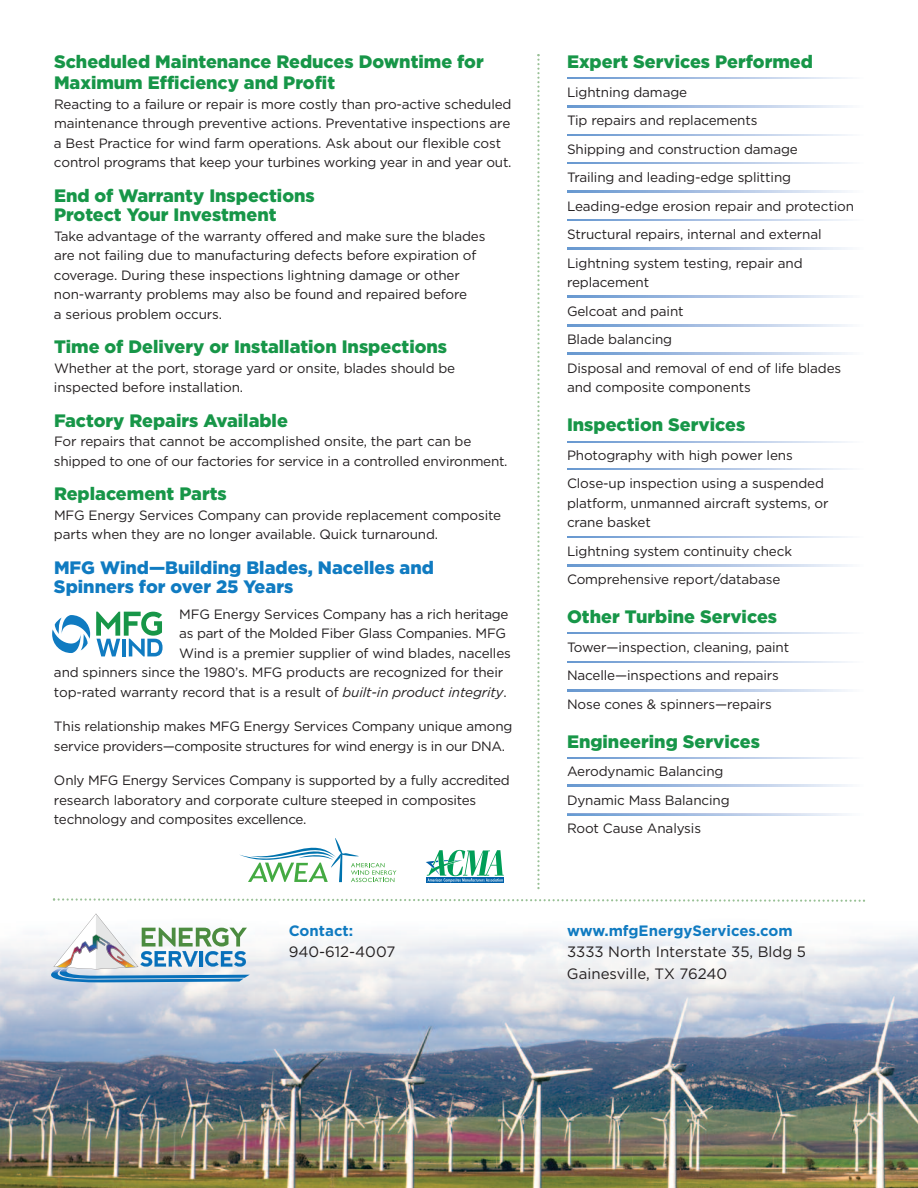
<style>
.page{position:relative;width:918px;height:1188px;background:#fff}
.page>*{position:absolute;margin:0;border:0;box-sizing:border-box;transform-origin:0 0}
.t1{font:900 18px/21px "Gotham";color:#179648}
.t2{font:900 18px/19.5px "Gotham";color:#107bc1}
.t3{font:15px/21.8px "Gotham";color:#231f20}
.t4{font:700 15px "Gotham";color:#107bc1}
.t5{font:13.5px/28.5px "Gotham";letter-spacing:-.01em;color:#231f20}
.s1{font-style:italic}
</style>
<div class="page">
<img style="left:0;top:786px;width:918px;height:402px">
<svg style="left:537px;top:54px;width:3px;height:835px"></svg>
<svg style="left:52px;top:615px;width:38px;height:38px"></svg>
<svg style="left:96px;top:612px;width:67px;height:44px"></svg>
<img style="left:567px;top:77px;width:281px;height:2px">
<img style="left:567px;top:106px;width:281px;height:1px">
<img style="left:567px;top:134px;width:281px;height:2px">
<img style="left:567px;top:162px;width:281px;height:2px">
<img style="left:567px;top:191px;width:281px;height:1px">
<img style="left:567px;top:219px;width:281px;height:2px">
<img style="left:567px;top:248px;width:281px;height:1px">
<img style="left:567px;top:296px;width:281px;height:1px">
<img style="left:567px;top:325px;width:281px;height:1px">
<img style="left:567px;top:353px;width:281px;height:1px">
<img style="left:567px;top:441px;width:281px;height:2px">
<img style="left:567px;top:565px;width:281px;height:1px">
<img style="left:567px;top:536px;width:281px;height:2px">
<img style="left:567px;top:785px;width:281px;height:1px">
<img style="left:567px;top:814px;width:297px;height:1px">
<img style="left:567px;top:468px;width:281px;height:2px">
<svg style="left:52px;top:897px;width:813px;height:6px"></svg>
<div style="left:239px;top:830px;width:158px;height:65px;background:#fff"></div>
<svg style="left:239px;top:838px;width:157px;height:44px"></svg>
<div style="left:425px;top:849px;width:85px;height:38px;background:#fff"></div>
<div style="left:427px;top:878px;width:77px;height:5px;background:#0161aa"></div>
<svg style="left:426px;top:850px;width:78px;height:32px"></svg>
<img style="left:567px;top:632px;width:281px;height:2px">
<img style="left:567px;top:690px;width:281px;height:1px">
<img style="left:567px;top:661px;width:281px;height:2px">
<img style="left:567px;top:757px;width:281px;height:2px">
<svg style="left:51px;top:914px;width:196px;height:68px"></svg>
<h1 class="t1" style="left:54px;top:52px;width:431px">Scheduled Maintenance Reduces Downtime for<br>Maximum Efficiency and Profit</h1>
<p class="t5" style="left:54px;top:94px;width:459px;line-height:19.5px">Reacting to a failure or repair is more costly than pro-active scheduled maintenance through preventive actions. Preventative inspections are a Best Practice for wind farm operations. Ask about our flexible cost control programs that keep your turbines working year in and year out.</p>
<h1 class="t1" style="left:54px;top:186px;width:262px;line-height:19.5px">End of Warranty Inspections<br>Protect Your Investment</h1>
<p class="t5" style="left:54px;top:226px;width:433px;line-height:19.5px">Take advantage of the warranty offered and make sure the blades are not failing due to manufacturing defects before expiration of coverage. During these inspections lightning damage or other non-warranty problems may also be found and repaired before<br>a serious problem occurs.</p>
<h1 class="t1" style="left:54px;top:337px;width:395px">Time of Delivery or Installation Inspections</h1>
<p class="t5" style="left:54px;top:358px;width:403px;line-height:19.5px">Whether at the port, storage yard or onsite, blades should be inspected before installation.</p>
<h1 class="t1" style="left:54px;top:410px;width:235px">Factory Repairs Available</h1>
<p class="t5" style="left:54px;top:432px;width:455px;line-height:19.5px">For repairs that cannot be accomplished onsite, the part can be shipped to one of our factories for service in a controlled environment.</p>
<h1 class="t1" style="left:54px;top:484px;width:174px">Replacement Parts</h1>
<p class="t5" style="left:54px;top:505px;width:449px;line-height:19.5px">MFG Energy Services Company can provide replacement composite parts when they are no longer available. Quick turnaround.</p>
<h1 class="t2" style="left:54px;top:558px;width:381px">MFG Wind—Building Blades, Nacelles and<br>Spinners for over 25 Years</h1>
<p class="t5" style="left:179px;top:600px;width:331px">MFG Energy Services Company has a rich heritage</p>
<p class="t5" style="left:179px;top:619px;width:328px">as part of the Molded Fiber Glass Companies. MFG</p>
<p class="t5" style="left:179px;top:639px;width:333px">Wind is a premier supplier of wind blades, nacelles</p>
<p class="t5" style="left:54px;top:658px;width:451px">and spinners since the 1980’s. MFG products are recognized for their</p>
<p class="t5" style="left:54px;top:678px;width:454px">top-rated warranty record that is a result of <span class="s1">built-in product integrity</span>.</p>
<p class="t5" style="left:54px;top:717px;width:460px;line-height:19.5px">This relationship makes MFG Energy Services Company unique among service providers—composite structures for wind energy is in our DNA.</p>
<p class="t5" style="left:54px;top:771px;width:457px;line-height:19.5px">Only MFG Energy Services Company is supported by a fully accredited research laboratory and corporate culture steeped in composites technology and composites excellence.</p>
<p class="t4" style="left:289px;top:922px;width:66px">Contact:</p>
<p class="t3" style="left:289px;top:941px;width:108px">940-612-4007</p>
<h1 class="t1" style="left:567px;top:52px;width:247px">Expert Services Performed</h1>
<p class="t5" style="left:567px;top:78px;width:289px">Lightning damage<br>Tip repairs and replacements<br>Shipping and construction damage<br>Trailing and leading-edge splitting Leading-edge erosion repair and protection Structural repairs, internal and external Lightning system testing, repair and</p>
<p class="t5" style="left:567px;top:268px;width:276px">replacement<br>Gelcoat and paint<br>Blade balancing<br>Disposal and removal of end of life blades</p>
<p class="t5" style="left:567px;top:373px;width:185px">and composite components</p>
<h1 class="t1" style="left:567px;top:415px;width:180px">Inspection Services</h1>
<p class="t5" style="left:567px;top:441px;width:259px">Photography with high power lens<br>Close-up inspection using a suspended</p>
<p class="t5" style="left:567px;top:493px;width:263px;line-height:19.5px">platform, unmanned aircraft systems, or crane basket</p>
<p class="t5" style="left:567px;top:537px;width:227px">Lightning system continuity check<br>Comprehensive report/database</p>
<h1 class="t1" style="left:567px;top:607px;width:212px">Other Turbine Services</h1>
<p class="t5" style="left:567px;top:633px;width:224px">Tower—inspection, cleaning, paint<br>Nacelle—inspections and repairs<br>Nose cones &amp; spinners—repairs</p>
<h1 class="t1" style="left:567px;top:731px;width:194px">Engineering Services</h1>
<p class="t5" style="left:567px;top:757px;width:164px">Aerodynamic Balancing<br>Dynamic Mass Balancing<br>Root Cause Analysis</p>
<p class="t4" style="left:567px;top:922px;width:227px">www.mfgEnergyServices.com</p>
<p class="t3" style="left:567px;top:941px;width:241px">3333 North Interstate 35, Bldg 5<br>Gainesville, TX 76240</p>
</div>
